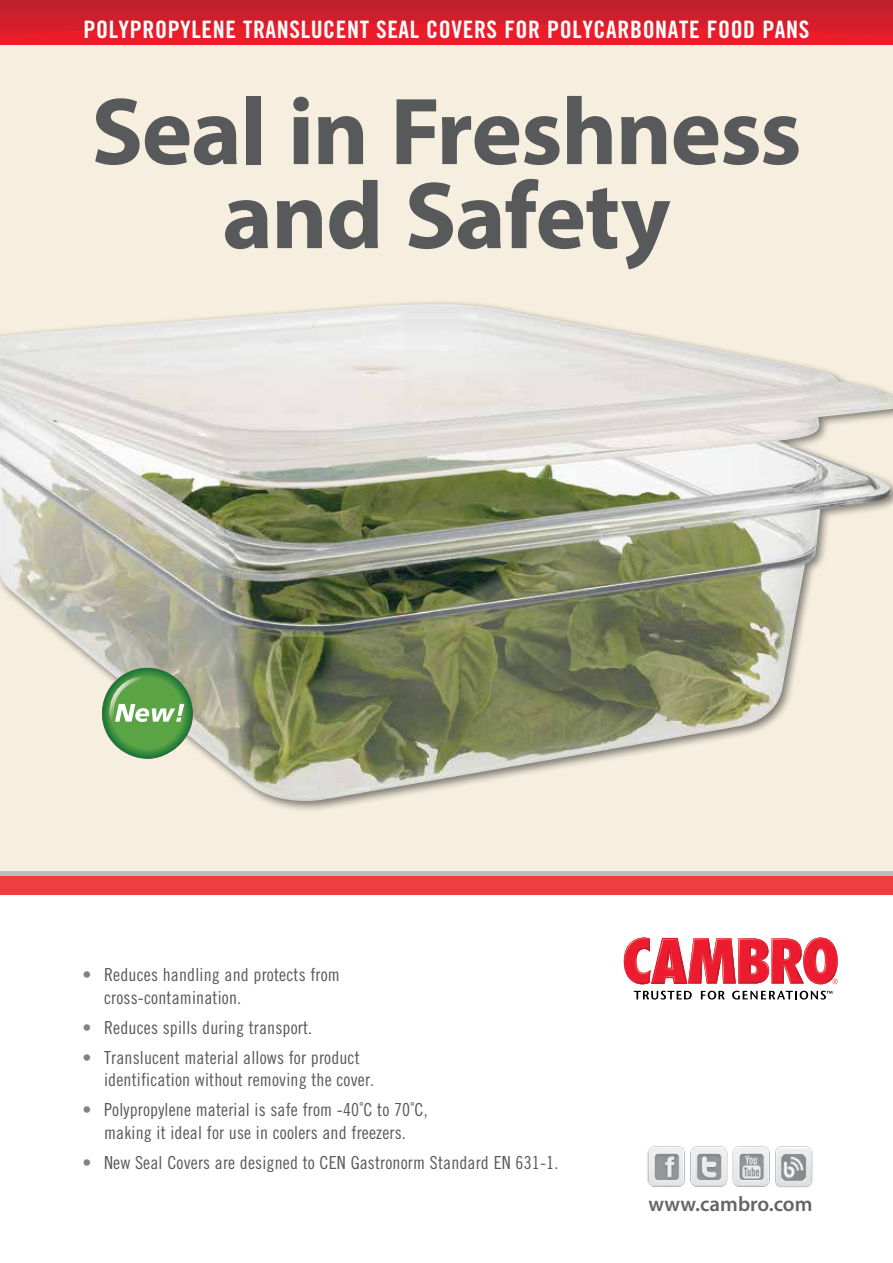
<style>
.page{position:relative;width:893px;height:1263px;background:#fff}
.page>*{position:absolute;margin:0;border:0;box-sizing:border-box;transform-origin:0 0}
.t1{font:700 96px/84px "Myriad Pro";letter-spacing:-.015em;color:#58595b;text-align:center}
.t2{font:24px "Trade Gothic LT Std Bd Cn 20";letter-spacing:.025em;color:#fff}
.t3{font:600 21px "Myriad Pro";color:#636466}
.t4{font:18px/22.5px "Trade Gothic LT Std Cn 18";letter-spacing:.01em;color:#58595b}
.s1{font-family:"Trade Gothic LT Std Bd Cn 20";color:#808285}
</style>
<div class="page">
<div style="left:0;top:41px;width:893px;height:830px;background:#f6eede"></div>
<img style="left:0;top:304px;width:893px;height:497px">
<div style="left:0;top:0;width:893px;height:45px;background:#ed1c29"></div>
<svg style="left:0;top:0;width:893px;height:35px"></svg>
<div style="left:0;top:871px;width:893px;height:23px;background:#ef3e42"></div>
<hr style="left:0;top:871px;width:893px;height:4px;background:#babcbe">
<svg style="left:102px;top:668px;width:91px;height:91px;background:#7bae6f"></svg>
<img style="left:647px;top:1147px;width:166px;height:40px">
<svg style="left:634px;top:991px;width:58px;height:8px"></svg>
<svg style="left:701px;top:991px;width:24px;height:8px"></svg>
<svg style="left:732px;top:991px;width:100px;height:8px"></svg>
<svg style="left:624px;top:938px;width:214px;height:46px"></svg>
<h2 class="t2" style="left:84px;top:15px;width:727px">POLYPROPYLENE TRANSLUCENT SEAL COVERS FOR POLYCARBONATE FOOD PANS</h2>
<h1 class="t1" style="left:91px;top:87px;width:712px">Seal in Freshness and Safety</h1>
<p class="t4" style="left:104px;top:963px;width:237px;text-indent:-22px"><span class="s1">•</span> Reduces handling and protects from cross-contamination.</p>
<p class="t4" style="left:82px;top:1016px;width:231px"><span class="s1">•</span> Reduces spills during transport.</p>
<p class="t4" style="left:104px;top:1046px;width:272px;text-indent:-22px"><span class="s1">•</span> Translucent material allows for product identification without removing the cover.</p>
<p class="t4" style="left:82px;top:1098px;width:347px;text-align:center"><span class="s1">•</span> Polypropylene material is safe from -40˚C to 70˚C, making it ideal for use in coolers and freezers.</p>
<p class="t4" style="left:83px;top:1151px;width:477px"><span class="s1">•</span> New Seal Covers are designed to CEN Gastronorm Standard EN 631-1.</p>
<p class="t3" style="left:648px;top:1190px;width:165px">www.cambro.com</p>
</div>
